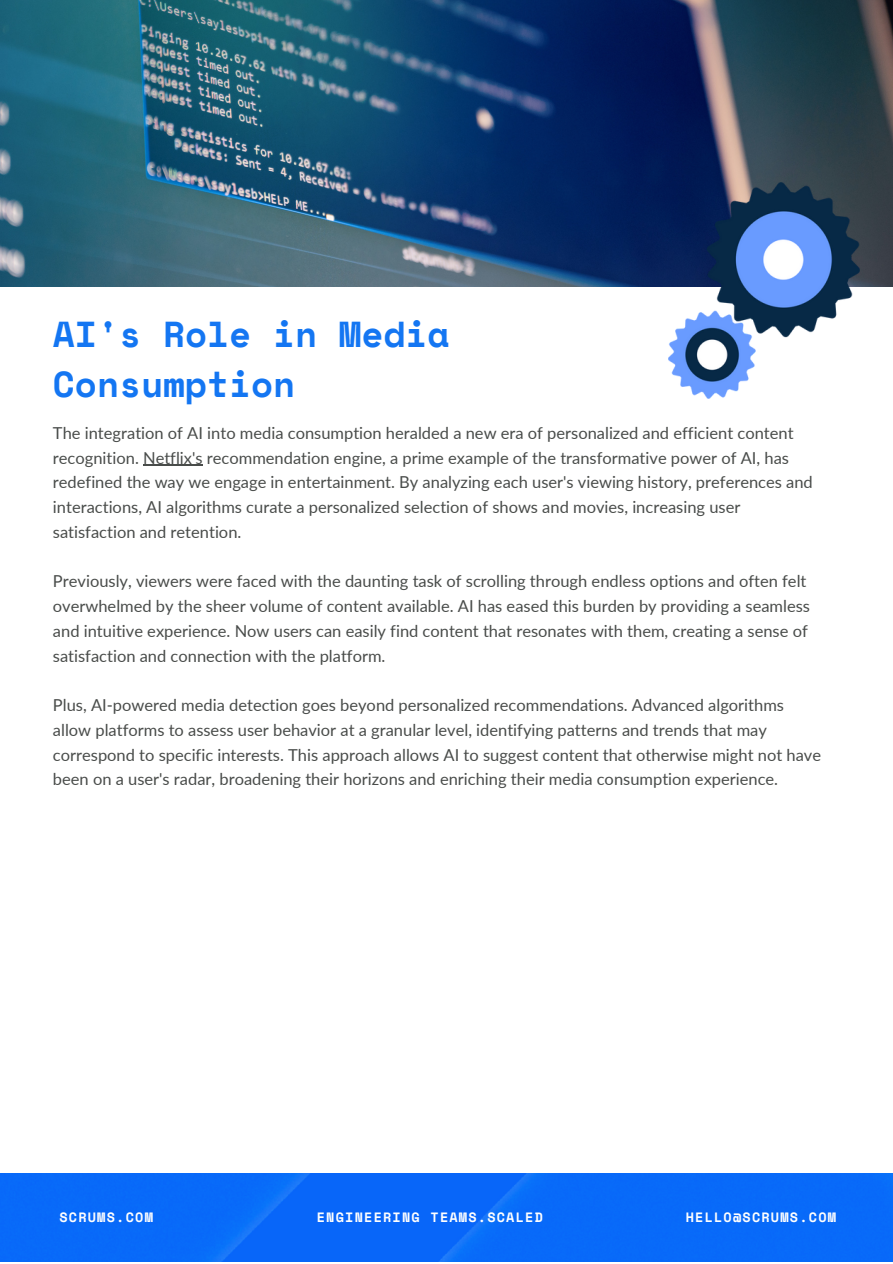
<style>
.page{position:relative;width:893px;height:1264px;background:#fff}
.page>*{position:absolute;margin:0;border:0;box-sizing:border-box;transform-origin:0 0}
.t1{font:700 36px/49.5px "Space Mono";color:#1476f2}
.t2{font:16.5px/24.8px "Lato";color:#494c4a}
.t3{font:700 13.5px "Space Mono";letter-spacing:.09em;color:#fff}
</style>
<div class="page">
<img style="left:0;top:0;width:892px;height:286px">
<hr style="left:143px;top:465px;width:60px;height:1px;background:#494c4a">
<img style="left:668px;top:182px;width:191px;height:216px">
<div style="left:0;top:1173px;width:892px;height:88px;background:#0869f9"></div>
<p class="t1" style="left:53px;top:309px;width:398px">AI's Role in Media<br>Consumption</p>
<p class="t2" style="left:53px;top:420px;width:761px">The integration of AI into media consumption heralded a new era of personalized and efficient content recognition. Netflix's recommendation engine, a prime example of the transformative power of AI, has redefined the way we engage in entertainment. By analyzing each user's viewing history, preferences and interactions, AI algorithms curate a personalized selection of shows and movies, increasing user satisfaction and retention.</p>
<p class="t2" style="left:53px;top:568px;width:758px">Previously, viewers were faced with the daunting task of scrolling through endless options and often felt overwhelmed by the sheer volume of content available. AI has eased this burden by providing a seamless and intuitive experience. Now users can easily find content that resonates with them, creating a sense of satisfaction and connection with the platform.</p>
<p class="t2" style="left:53px;top:692px;width:769px">Plus, AI-powered media detection goes beyond personalized recommendations. Advanced algorithms allow platforms to assess user behavior at a granular level, identifying patterns and trends that may correspond to specific interests. This approach allows AI to suggest content that otherwise might not have been on a user's radar, broadening their horizons and enriching their media consumption experience.</p>
<p class="t3" style="left:59px;top:1206px;width:95px">SCRUMS.COM</p>
<p class="t3" style="left:317px;top:1206px;width:228px">ENGINEERING TEAMS.SCALED</p>
<p class="t3" style="left:685px;top:1206px;width:152px">HELLO@SCRUMS.COM</p>
</div>
